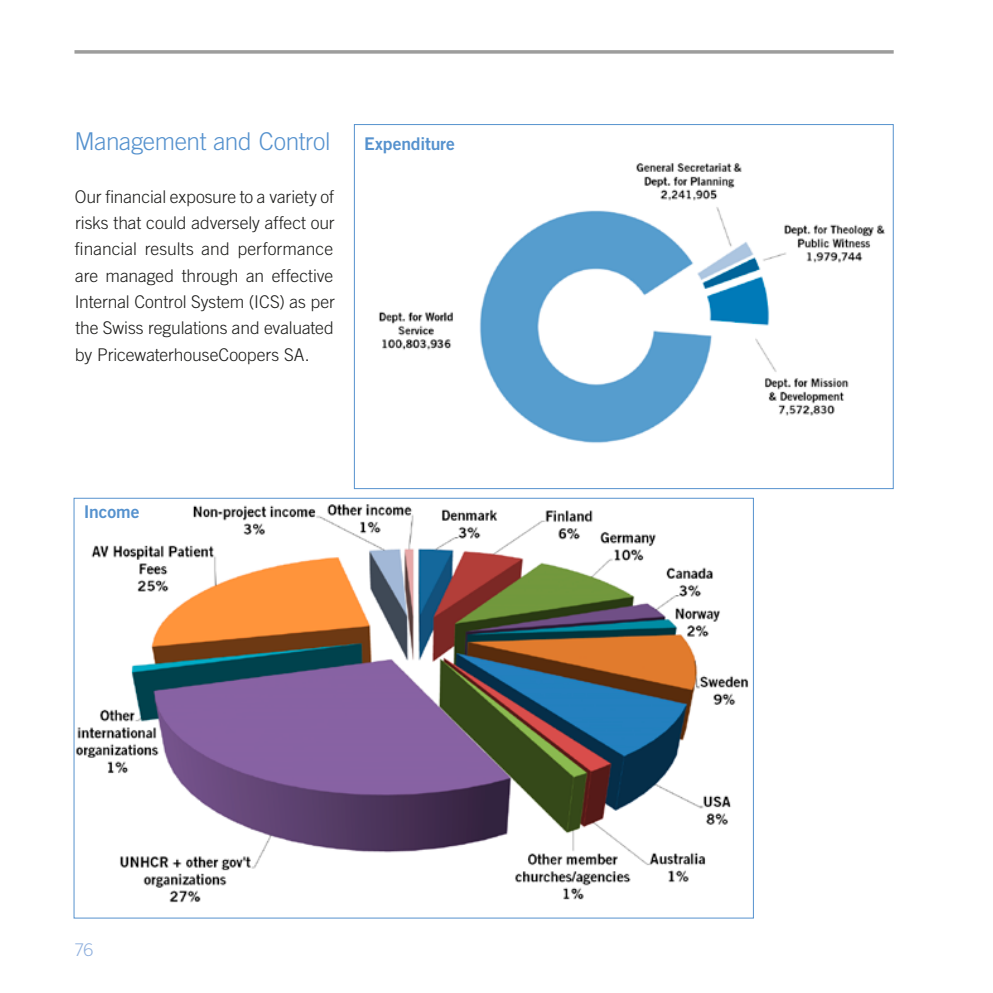
<style>
.page{position:relative;width:993px;height:993px;background:#fff}
.page>*{position:absolute;margin:0;border:0;box-sizing:border-box;transform-origin:0 0}
.t1{font:300 24.5px "Trade Gothic LT Std";letter-spacing:-.015em;color:#5692ce}
.t2{font:300 17.5px/26.2px "Trade Gothic LT Std";letter-spacing:-.005em;color:#1d1d1b;text-align:justify}
.t3{font:17.5px "Trade Gothic LT Std Bd 2";letter-spacing:-.005em;color:#5692ce}
.t4{font:300 17.5px "Trade Gothic LT Std";color:#91b1de}
</style>
<div class="page">
<svg style="left:74px;top:50px;width:819px;height:4px"></svg>
<img style="left:379px;top:163px;width:506px;height:281px">
<img style="left:76px;top:504px;width:673px;height:399px">
<h1 class="t1" style="left:74px;top:127px;width:257px">Management and Control</h1>
<p class="t2" style="left:75px;top:183px;width:261px">Our financial exposure to a variety of risks that could adversely affect our financial results and performance are managed through an effective Internal Control System (ICS) as per the Swiss regulations and evaluated by PricewaterhouseCoopers SA.</p>
<p class="t3" style="left:364px;top:133px;width:92px">Expenditure</p>
<p class="t3" style="left:84px;top:501px;width:57px">Income</p>
<p class="t4" style="left:74px;top:939px;width:20px">76</p>
</div>
